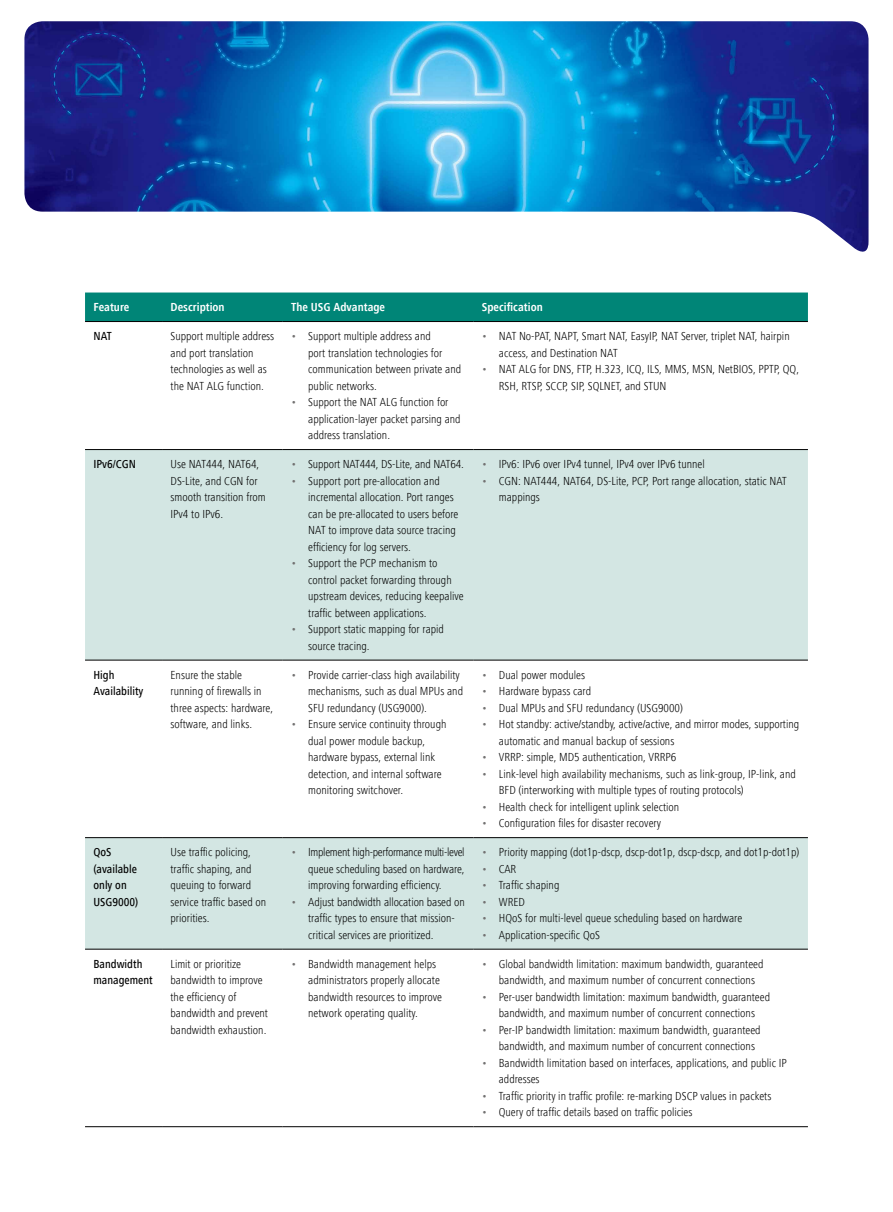
<style>
.page{position:relative;width:893px;height:1212px;background:#fff}
.page>*{position:absolute;margin:0;border:0;box-sizing:border-box;transform-origin:0 0}
.t1{font:300 condensed 12px/16.5px "Frutiger Next LT";color:#000}
.t2{font:500 condensed 12px/16.5px "Frutiger Next LT";color:#000}
.t3{font:700 condensed 12px "Frutiger Next LT";color:#fff}
.s1{color:#727171}
</style>
<div class="page">
<div style="left:85px;top:292px;width:723px;height:29px;background:#008577"></div>
<svg style="left:85px;top:450px;width:723px;height:499px;fill:#d3e6e3"></svg>
<hr style="left:85px;top:449px;width:77px;height:1px;background:#000">
<hr style="left:162px;top:449px;width:121px;height:1px;background:#000">
<hr style="left:283px;top:449px;width:190px;height:1px;background:#000">
<hr style="left:473px;top:449px;width:335px;height:1px;background:#000">
<hr style="left:85px;top:660px;width:77px;height:1px;background:#000">
<hr style="left:162px;top:660px;width:121px;height:1px;background:#000">
<hr style="left:283px;top:660px;width:190px;height:1px;background:#000">
<hr style="left:473px;top:660px;width:335px;height:1px;background:#000">
<hr style="left:85px;top:837px;width:77px;height:1px;background:#000">
<hr style="left:162px;top:837px;width:121px;height:1px;background:#000">
<hr style="left:283px;top:837px;width:190px;height:1px;background:#000">
<hr style="left:473px;top:837px;width:335px;height:1px;background:#000">
<hr style="left:85px;top:949px;width:77px;height:1px;background:#000">
<hr style="left:162px;top:949px;width:121px;height:1px;background:#000">
<hr style="left:283px;top:949px;width:190px;height:1px;background:#000">
<hr style="left:473px;top:949px;width:335px;height:1px;background:#000">
<hr style="left:85px;top:1126px;width:77px;height:1px;background:#000">
<hr style="left:162px;top:1126px;width:121px;height:1px;background:#000">
<hr style="left:283px;top:1126px;width:190px;height:1px;background:#000">
<hr style="left:473px;top:1126px;width:335px;height:1px;background:#000">
<hr style="left:85px;top:321px;width:77px;height:1px;background:#000">
<hr style="left:162px;top:321px;width:121px;height:1px;background:#000">
<hr style="left:283px;top:321px;width:190px;height:1px;background:#000">
<hr style="left:473px;top:321px;width:335px;height:1px;background:#000">
<img style="left:24px;top:21px;width:844px;height:231px">
<p class="t3" style="left:94px;top:300px;width:37px">Feature</p>
<p class="t3" style="left:171px;top:300px;width:56px">Description</p>
<p class="t3" style="left:291px;top:300px;width:95px">The USG Advantage</p>
<p class="t3" style="left:482px;top:300px;width:62px">Specification</p>
<p class="t2" style="left:94px;top:328px;width:20px">NAT</p>
<p class="t1" style="left:171px;top:328px;width:105px">Support multiple address and port translation technologies as well as the NAT ALG function.</p>
<p class="t1" style="left:308px;top:328px;width:154px;text-indent:-17px"><span class="s1">•</span> Support multiple address and<br>port translation technologies for communication between private and public networks.</p>
<p class="t1" style="left:308px;top:394px;width:154px;text-indent:-17px"><span class="s1">•</span> Support the NAT ALG function for application-layer packet parsing and address translation.</p>
<p class="t1" style="left:499px;top:328px;width:292px;text-indent:-17px"><span class="s1">•</span> NAT No-PAT, NAPT, Smart NAT, EasyIP, NAT Server, triplet NAT, hairpin access, and Destination NAT</p>
<p class="t1" style="left:499px;top:361px;width:302px;text-indent:-17px"><span class="s1">•</span> NAT ALG for DNS, FTP, H.323, ICQ, ILS, MMS, MSN, NetBIOS, PPTP, QQ,<br>RSH, RTSP, SCCP, SIP, SQLNET, and STUN</p>
<p class="t2" style="left:94px;top:456px;width:44px">IPv6/CGN</p>
<p class="t1" style="left:171px;top:456px;width:97px">Use NAT444, NAT64,<br>DS-Lite, and CGN for smooth transition from<br>IPv4 to IPv6.</p>
<p class="t1" style="left:291px;top:456px;width:174px"><span class="s1">•</span> Support NAT444, DS-Lite, and NAT64.</p>
<p class="t1" style="left:308px;top:472px;width:152px;text-indent:-17px"><span class="s1">•</span> Support port pre-allocation and incremental allocation. Port ranges can be pre-allocated to users before NAT to improve data source tracing efficiency for log servers.</p>
<p class="t1" style="left:308px;top:555px;width:157px;text-indent:-17px"><span class="s1">•</span> Support the PCP mechanism to control packet forwarding through upstream devices, reducing keepalive traffic between applications.</p>
<p class="t1" style="left:308px;top:621px;width:137px;text-indent:-17px"><span class="s1">•</span> Support static mapping for rapid source tracing.</p>
<p class="t2" style="left:94px;top:666px;width:51px">High<br>Availability</p>
<p class="t1" style="left:171px;top:666px;width:104px">Ensure the stable running of firewalls in three aspects: hardware, software, and links.</p>
<p class="t1" style="left:308px;top:666px;width:156px;text-indent:-17px"><span class="s1">•</span> Provide carrier-class high availability mechanisms, such as dual MPUs and<br>SFU redundancy (USG9000).</p>
<p class="t1" style="left:308px;top:716px;width:140px;text-indent:-17px"><span class="s1">•</span> Ensure service continuity through dual power module backup, hardware bypass, external link detection, and internal software monitoring switchover.</p>
<p class="t2" style="left:94px;top:844px;width:46px">QoS (available only on<br>USG9000)</p>
<p class="t1" style="left:171px;top:844px;width:97px">Use traffic policing, traffic shaping, and queuing to forward service traffic based on priorities.</p>
<p class="t1" style="left:308px;top:844px;width:158px;text-align:justify;text-indent:-17px"><span class="s1">•</span> Implement high-performance multi-level queue scheduling based on hardware, improving forwarding efficiency.</p>
<p class="t1" style="left:308px;top:893px;width:158px;text-indent:-17px"><span class="s1">•</span> Adjust bandwidth allocation based on traffic types to ensure that mission&shy;critical services are prioritized.</p>
<p class="t1" style="left:482px;top:456px;width:224px"><span class="s1">•</span> IPv6: IPv6 over IPv4 tunnel, IPv4 over IPv6 tunnel</p>
<p class="t1" style="left:499px;top:472px;width:289px;text-indent:-17px"><span class="s1">•</span> CGN: NAT444, NAT64, DS-Lite, PCP, Port range allocation, static NAT mappings</p>
<p class="t1" style="left:482px;top:666px;width:105px"><span class="s1">•</span> Dual power modules</p>
<p class="t1" style="left:482px;top:683px;width:111px"><span class="s1">•</span> Hardware bypass card</p>
<p class="t1" style="left:482px;top:699px;width:203px"><span class="s1">•</span> Dual MPUs and SFU redundancy (USG9000)</p>
<p class="t1" style="left:499px;top:716px;width:302px;text-indent:-17px"><span class="s1">•</span> Hot standby: active/standby, active/active, and mirror modes, supporting automatic and manual backup of sessions</p>
<p class="t1" style="left:482px;top:749px;width:196px"><span class="s1">•</span> VRRP: simple, MD5 authentication, VRRP6</p>
<p class="t1" style="left:499px;top:765px;width:299px;text-indent:-17px"><span class="s1">•</span> Link-level high availability mechanisms, such as link-group, IP-link, and<br>BFD (interworking with multiple types of routing protocols)</p>
<p class="t1" style="left:482px;top:798px;width:199px"><span class="s1">•</span> Health check for intelligent uplink selection</p>
<p class="t1" style="left:482px;top:815px;width:181px"><span class="s1">•</span> Configuration files for disaster recovery</p>
<p class="t1" style="left:482px;top:844px;width:319px"><span class="s1">•</span> Priority mapping (dot1p-dscp, dscp-dot1p, dscp-dscp, and dot1p-dot1p)</p>
<p class="t1" style="left:482px;top:860px;width:36px"><span class="s1">•</span> CAR</p>
<p class="t1" style="left:482px;top:877px;width:79px"><span class="s1">•</span> Traffic shaping</p>
<p class="t1" style="left:482px;top:893px;width:45px"><span class="s1">•</span> WRED</p>
<p class="t1" style="left:482px;top:910px;width:262px"><span class="s1">•</span> HQoS for multi-level queue scheduling based on hardware</p>
<p class="t1" style="left:482px;top:926px;width:120px"><span class="s1">•</span> Application-specific QoS</p>
<p class="t2" style="left:93px;top:955px;width:61px">Bandwidth management</p>
<p class="t1" style="left:171px;top:955px;width:99px">Limit or prioritize bandwidth to improve the efficiency of bandwidth and prevent bandwidth exhaustion.</p>
<p class="t1" style="left:308px;top:955px;width:135px;text-indent:-17px"><span class="s1">•</span> Bandwidth management helps administrators properly allocate bandwidth resources to improve network operating quality.</p>
<p class="t1" style="left:499px;top:955px;width:266px;text-indent:-17px"><span class="s1">•</span> Global bandwidth limitation: maximum bandwidth, guaranteed bandwidth, and maximum number of concurrent connections</p>
<p class="t1" style="left:482px;top:988px;width:290px;text-align:center"><span class="s1">•</span> Per-user bandwidth limitation: maximum bandwidth, guaranteed bandwidth, and maximum number of concurrent connections</p>
<p class="t1" style="left:499px;top:1021px;width:263px;text-indent:-17px"><span class="s1">•</span> Per-IP bandwidth limitation: maximum bandwidth, guaranteed bandwidth, and maximum number of concurrent connections</p>
<p class="t1" style="left:499px;top:1054px;width:290px;text-indent:-17px"><span class="s1">•</span> Bandwidth limitation based on interfaces, applications, and public IP addresses</p>
<p class="t1" style="left:482px;top:1087px;width:291px"><span class="s1">•</span> Traffic priority in traffic profile: re-marking DSCP values in packets</p>
<p class="t1" style="left:482px;top:1104px;width:212px"><span class="s1">•</span> Query of traffic details based on traffic policies</p>
</div>
